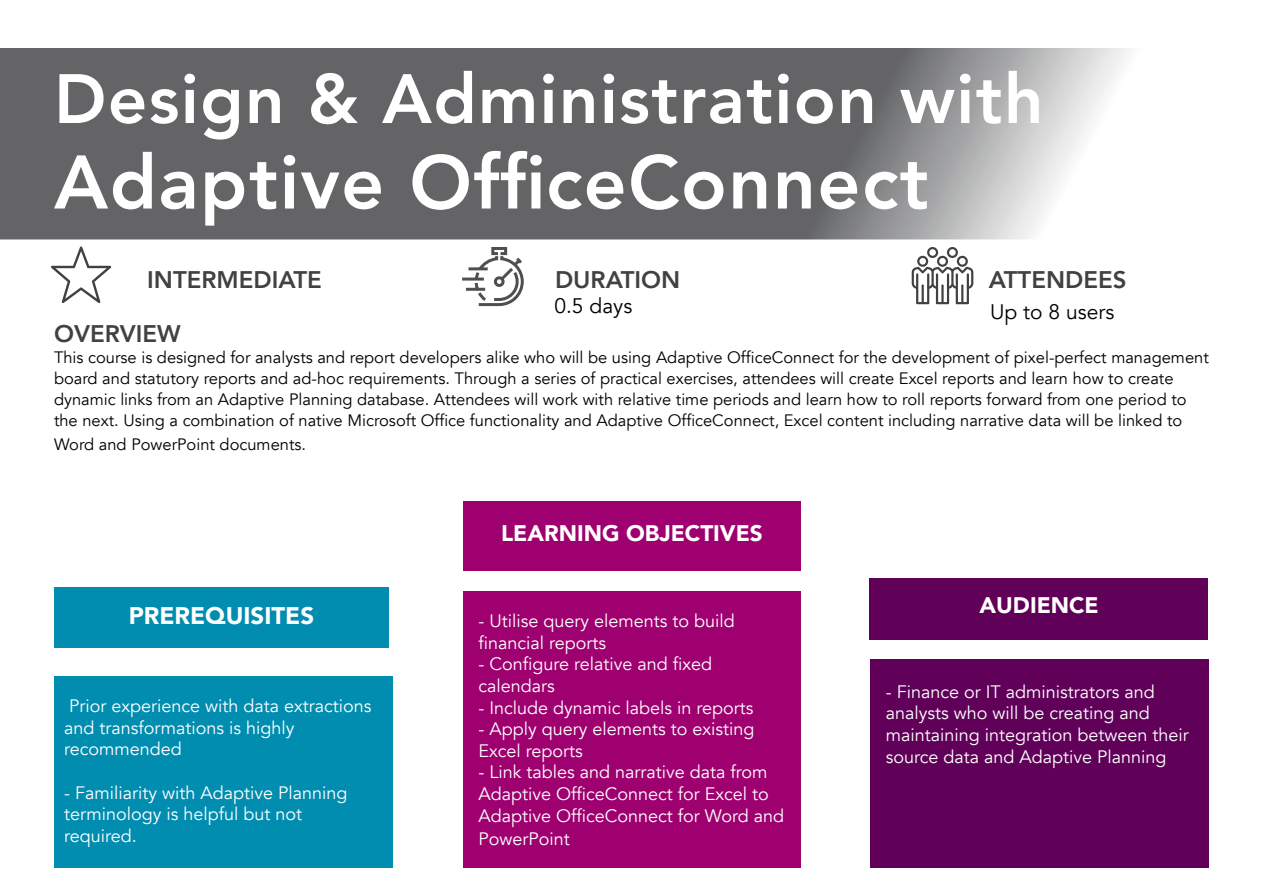
<style>
.page{position:relative;width:1263px;height:893px;background:#fff}
.page>*{position:absolute;margin:0;border:0;box-sizing:border-box;transform-origin:0 0}
.t1{font:800 75px "Avenir";letter-spacing:.02em;color:#fff}
.t2{font:800 69px "Avenir";letter-spacing:.02em;color:#fff}
.t3{font:800 24px "Avenir";color:#414042}
.t4{font:900 24px "Avenir";color:#fff}
.t5{font:900 22.5px "Avenir";color:#fff}
.t6{font:21px "Avenir";color:#000}
.t7{font:18px/21.6px "Avenir";color:#fff}
.t8{font:16.5px/21px "Avenir";color:#000}
</style>
<div class="page">
<svg style="left:0;top:48px;width:1127px;height:191px;background:#78787a"></svg>
<div style="left:54px;top:676px;width:339px;height:191px;background:#008db0"></div>
<div style="left:54px;top:587px;width:335px;height:61px;background:#008db0"></div>
<div style="left:463px;top:502px;width:338px;height:69px;background:#9f0070"></div>
<div style="left:869px;top:578px;width:339px;height:62px;background:#600059"></div>
<div style="left:463px;top:591px;width:338px;height:276px;background:#9f0070"></div>
<div style="left:870px;top:659px;width:339px;height:208px;background:#600059"></div>
<svg style="left:51px;top:247px;width:60px;height:56px"></svg>
<svg style="left:462px;top:247px;width:62px;height:60px"></svg>
<svg style="left:912px;top:247px;width:61px;height:57px"></svg>
<h2 class="t2" style="left:54px;top:45px;width:991px">Design &amp; Administration with</h2>
<h1 class="t1" style="left:54px;top:124px;width:876px">Adaptive OfficeConnect</h1>
<h3 class="t3" style="left:147px;top:261px;width:176px">INTERMEDIATE</h3>
<h3 class="t3" style="left:555px;top:261px;width:127px">DURATION</h3>
<h3 class="t3" style="left:989px;top:261px;width:139px">ATTENDEES</h3>
<p class="t6" style="left:990px;top:299px;width:126px">Up to 8 users</p>
<p class="t6" style="left:554px;top:293px;width:79px">0.5 days</p>
<h3 class="t3" style="left:54px;top:315px;width:128px">OVERVIEW</h3>
<p class="t8" style="left:54px;top:347px;width:1156px">This course is designed for analysts and report developers alike who will be using Adaptive OfficeConnect for the development of pixel-perfect management board and statutory reports and ad-hoc requirements. Through a series of practical exercises, attendees will create Excel reports and learn how to create dynamic links from an Adaptive Planning database. Attendees will work with relative time periods and learn how to roll reports forward from one period to the next. Using a combination of native Microsoft Office functionality and Adaptive OfficeConnect, Excel content including narrative data will be linked to</p>
<p class="t8" style="left:54px;top:434px;width:254px">Word and PowerPoint documents.</p>
<h3 class="t4" style="left:129px;top:595px;width:187px">PREREQUISITES</h3>
<p class="t7" style="left:64px;top:695px;width:309px">Prior experience with data extractions and transformations is highly recommended</p>
<p class="t7" style="left:64px;top:782px;width:285px">- Familiarity with Adaptive Planning terminology is helpful but not required.</p>
<h3 class="t5" style="left:501px;top:514px;width:263px">LEARNING OBJECTIVES</h3>
<p class="t7" style="left:478px;top:610px;width:258px">- Utilise query elements to build financial reports</p>
<p class="t7" style="left:478px;top:654px;width:235px">- Configure relative and fixed calendars</p>
<p class="t7" style="left:478px;top:697px;width:277px">- Include dynamic labels in reports</p>
<p class="t7" style="left:478px;top:718px;width:277px">- Apply query elements to existing<br>Excel reports</p>
<p class="t7" style="left:478px;top:762px;width:307px">- Link tables and narrative data from<br>Adaptive OfficeConnect for Excel to<br>Adaptive OfficeConnect for Word and</p>
<p class="t7" style="left:478px;top:828px;width:93px">PowerPoint</p>
<h3 class="t5" style="left:980px;top:586px;width:121px">AUDIENCE</h3>
<p class="t7" style="left:886px;top:681px;width:304px">- Finance or IT administrators and analysts who will be creating and maintaining integration between their source data and Adaptive Planning</p>
</div>
